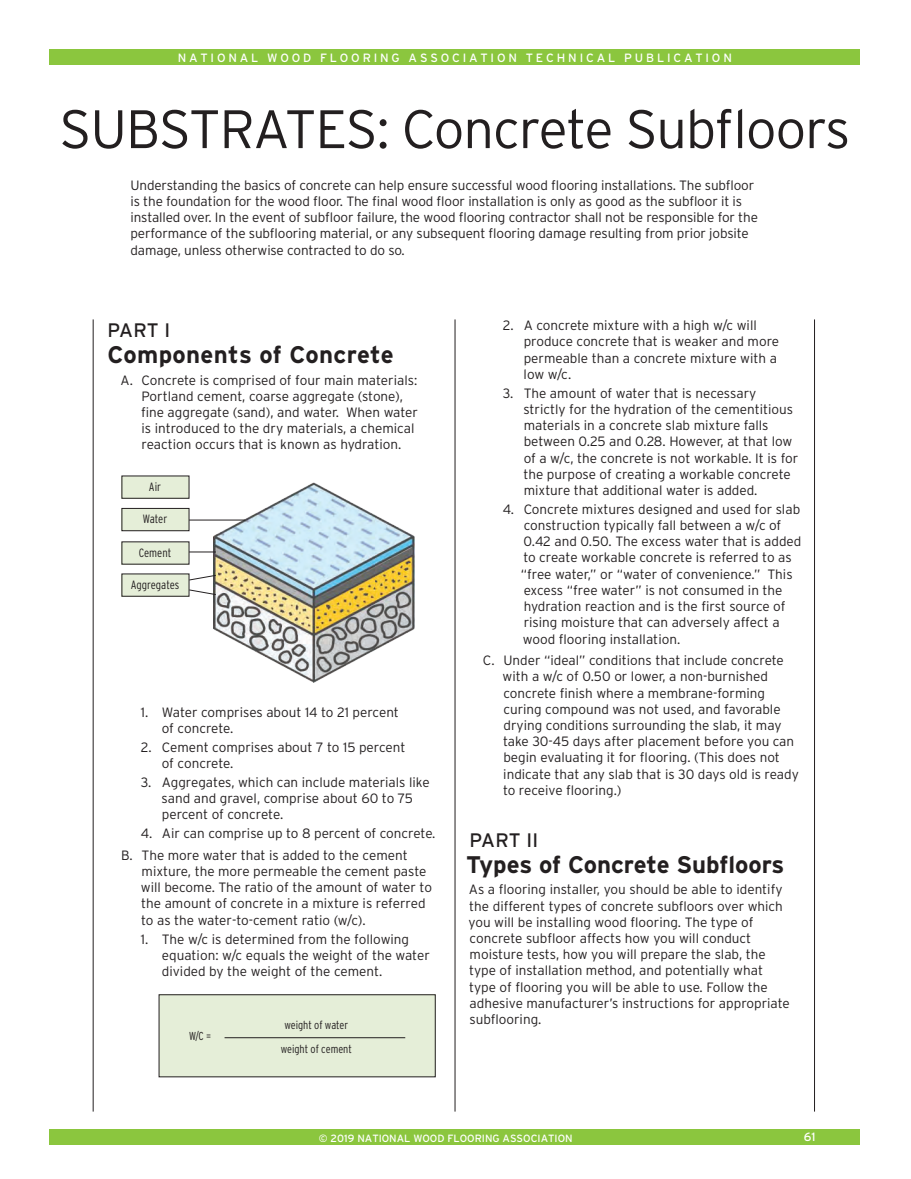
<style>
.page{position:relative;width:911px;height:1179px;background:#fff}
.page>*{position:absolute;margin:0;border:0;box-sizing:border-box;transform-origin:0 0}
.t1{font:300 54px "Interstate";letter-spacing:-.02em;color:#231f20}
.t2{font:700 24px "Interstate";color:#231f20}
.t3{font:19.5px "Interstate";letter-spacing:-.01em;color:#231f20}
.t4{font:300 13.5px/16.2px "Interstate";color:#231f20}
.t5{font:12px "Interstate";letter-spacing:.235em;color:#fff}
.t6{font:300 condensed 12px "Interstate";color:#231f20}
.t7{font:300 condensed 11.55px/24.3px "Interstate";color:#231f20;text-align:center}
.t8{font:10.5px "Interstate";color:#fff}
</style>
<div class="page">
<div style="left:49px;top:49px;width:810px;height:15px;background:#8bc63e"></div>
<div style="left:49px;top:1129px;width:810px;height:16px;background:#8bc63e"></div>
<hr style="left:813px;top:319px;width:1px;height:792px;background:#231f20">
<hr style="left:93px;top:319px;width:1px;height:792px;background:#231f20">
<hr style="left:454px;top:319px;width:1px;height:792px;background:#231f20">
<img style="left:214px;top:483px;width:201px;height:200px">
<div style="left:159px;top:995px;width:276px;height:82px;background:#e5eed8"></div>
<div style="left:159px;top:994px;width:276px;height:83px;border:1px solid #231f20"></div>
<hr style="left:224px;top:1037px;width:181px;height:1px;background:#231f20">
<div style="left:122px;top:508px;width:67px;height:23px;background:#e5eed8"></div>
<div style="left:122px;top:508px;width:67px;height:23px;border:1px solid #231f20"></div>
<div style="left:122px;top:574px;width:67px;height:22px;background:#e5eed8"></div>
<div style="left:122px;top:542px;width:67px;height:22px;background:#e5eed8"></div>
<div style="left:122px;top:476px;width:67px;height:22px;background:#e5eed8"></div>
<hr style="left:189px;top:520px;width:56px;height:1px;background:#231f20">
<svg style="left:189px;top:575px;width:27px;height:5px"></svg>
<svg style="left:189px;top:589px;width:27px;height:6px"></svg>
<svg style="left:189px;top:552px;width:27px;height:1px"></svg>
<p class="t5" style="left:178px;top:50px;width:555px">NATIONAL WOOD FLOORING ASSOCIATION TECHNICAL PUBLICATION</p>
<h1 class="t1" style="left:59px;top:96px;width:792px">SUBSTRATES: Concrete Subfloors</h1>
<p class="t4" style="left:130px;top:177px;width:628px">Understanding the basics of concrete can help ensure successful wood flooring installations. The subfloor is the foundation for the wood floor. The final wood floor installation is only as good as the subfloor it is installed over. In the event of subfloor failure, the wood flooring contractor shall not be responsible for the performance of the subflooring material, or any subsequent flooring damage resulting from prior jobsite damage, unless otherwise contracted to do so.</p>
<h3 class="t3" style="left:108px;top:319px;width:64px">PART I</h3>
<h2 class="t2" style="left:107px;top:340px;width:287px">Components of Concrete</h2>
<p class="t4" style="left:141px;top:372px;width:278px;text-indent:-20px">A. Concrete is comprised of four main materials:<br>Portland cement, coarse aggregate (stone), fine aggregate (sand), and water. When water is introduced to the dry materials, a chemical reaction occurs that is known as hydration.</p>
<p class="t6" style="left:149px;top:479px;width:14px">Air</p>
<p class="t6" style="left:143px;top:512px;width:26px">Water</p>
<p class="t6" style="left:139px;top:545px;width:34px">Cement</p>
<p class="t6" style="left:131px;top:577px;width:50px">Aggregates</p>
<p class="t4" style="left:162px;top:704px;width:238px;text-indent:-21px">1. Water comprises about 14 to 21 percent of concrete.</p>
<p class="t4" style="left:162px;top:739px;width:245px;text-indent:-21px">2. Cement comprises about 7 to 15 percent of concrete.</p>
<p class="t4" style="left:161px;top:774px;width:269px;text-indent:-21px">3. Aggregates, which can include materials like sand and gravel, comprise about 60 to 75 percent of concrete.</p>
<p class="t4" style="left:121px;top:822px;width:316px;line-height:21.6px;text-indent:20px">4. Air can comprise up to 8 percent of concrete.<br>B. The more water that is added to the cement</p>
<p class="t4" style="left:141px;top:863px;width:292px">mixture, the more permeable the cement paste will become. The ratio of the amount of water to the amount of concrete in a mixture is referred to as the water-to-cement ratio (w/c).</p>
<p class="t4" style="left:162px;top:930px;width:269px;text-indent:-21px">1. The w/c is determined from the following equation: w/c equals the weight of the water divided by the weight of the cement.</p>
<p class="t7" style="left:189px;top:1024px;width:24px">W/C =</p>
<p class="t7" style="left:280px;top:1013px;width:73px">weight of water weight of cement</p>
<p class="t4" style="left:523px;top:317px;width:257px;text-indent:-21px">2. A concrete mixture with a high w/c will produce concrete that is weaker and more permeable than a concrete mixture with a low w/c.</p>
<p class="t4" style="left:523px;top:385px;width:276px;text-indent:-21px">3. The amount of water that is necessary strictly for the hydration of the cementitious materials in a concrete slab mixture falls between 0.25 and 0.28. However, at that low of a w/c, the concrete is not workable. It is for the purpose of creating a workable concrete mixture that additional water is added.</p>
<p class="t4" style="left:520px;top:501px;width:282px;text-indent:-18px">4. Concrete mixtures designed and used for slab construction typically fall between a w/c of 0.42 and 0.50. The excess water that is added to create workable concrete is referred to as “free water,” or “water of convenience.” This excess “free water” is not consumed in the hydration reaction and is the first source of rising moisture that can adversely affect a wood flooring installation.</p>
<p class="t4" style="left:502px;top:652px;width:297px;text-indent:-20px">C. Under “ideal” conditions that include concrete with a w/c of 0.50 or lower, a non-burnished concrete finish where a membrane-forming curing compound was not used, and favorable drying conditions surrounding the slab, it may take 30-45 days after placement before you can begin evaluating it for flooring. (This does not indicate that any slab that is 30 days old is ready to receive flooring.)</p>
<h3 class="t3" style="left:469px;top:828px;width:70px">PART II</h3>
<h2 class="t2" style="left:466px;top:850px;width:319px">Types of Concrete Subfloors</h2>
<p class="t4" style="left:468px;top:881px;width:322px">As a flooring installer, you should be able to identify the different types of concrete subfloors over which you will be installing wood flooring. The type of concrete subfloor affects how you will conduct moisture tests, how you will prepare the slab, the type of installation method, and potentially what type of flooring you will be able to use. Follow the adhesive manufacturer’s instructions for appropriate subflooring.</p>
<p class="t8" style="left:319px;top:1131px;width:255px">© 2019 NATIONAL WOOD FLOORING ASSOCIATION</p>
<p class="t5" style="left:803px;top:1130px;width:13px">61</p>
</div>
